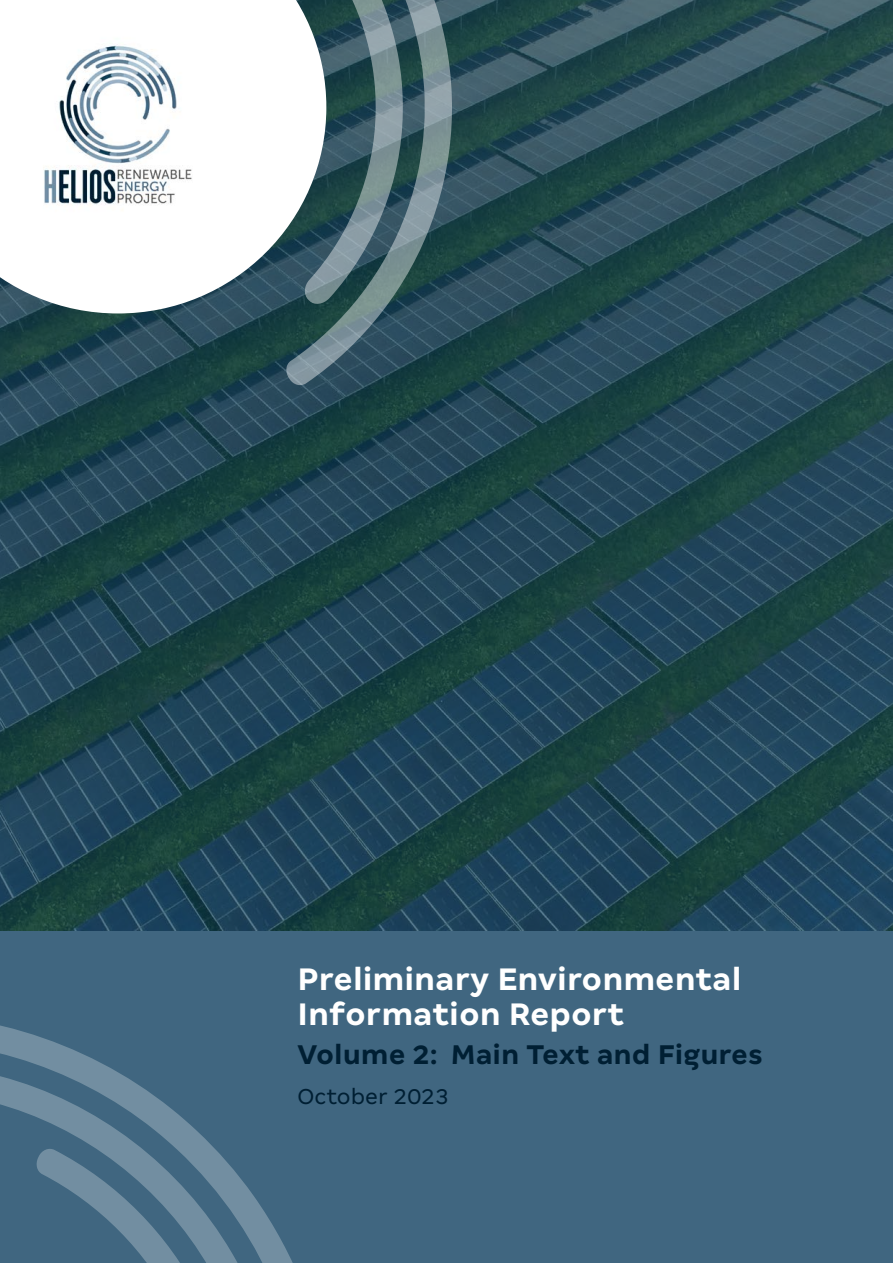
<style>
.page{position:relative;width:893px;height:1263px;background:#fff}
.page>*{position:absolute;margin:0;border:0;box-sizing:border-box;transform-origin:0 0}
.t1{font:700 34.5px/34.5px "Margem";color:#fff}
.t2{font:700 30px "Margem";color:#001f33}
.t3{font:24px "Margem";color:#001f33}
</style>
<div class="page">
<img style="left:0;top:0;width:893px;height:931px">
<div style="left:0;top:931px;width:893px;height:332px;background:#406680"></div>
<svg style="left:0;top:1025px;width:293px;height:238px"></svg>
<svg style="left:0;top:1074px;width:284px;height:189px"></svg>
<svg style="left:261px;top:0;width:191px;height:387px;background:#43626a"></svg>
<svg style="left:0;top:0;width:403px;height:306px"></svg>
<p class="t1" style="left:298px;top:965px;width:445px">Preliminary Environmental<br>Information Report</p>
<p class="t2" style="left:298px;top:1043px;width:467px">Volume 2: Main Text and Figures</p>
<p class="t3" style="left:298px;top:1081px;width:153px">October 2023</p>
</div>
